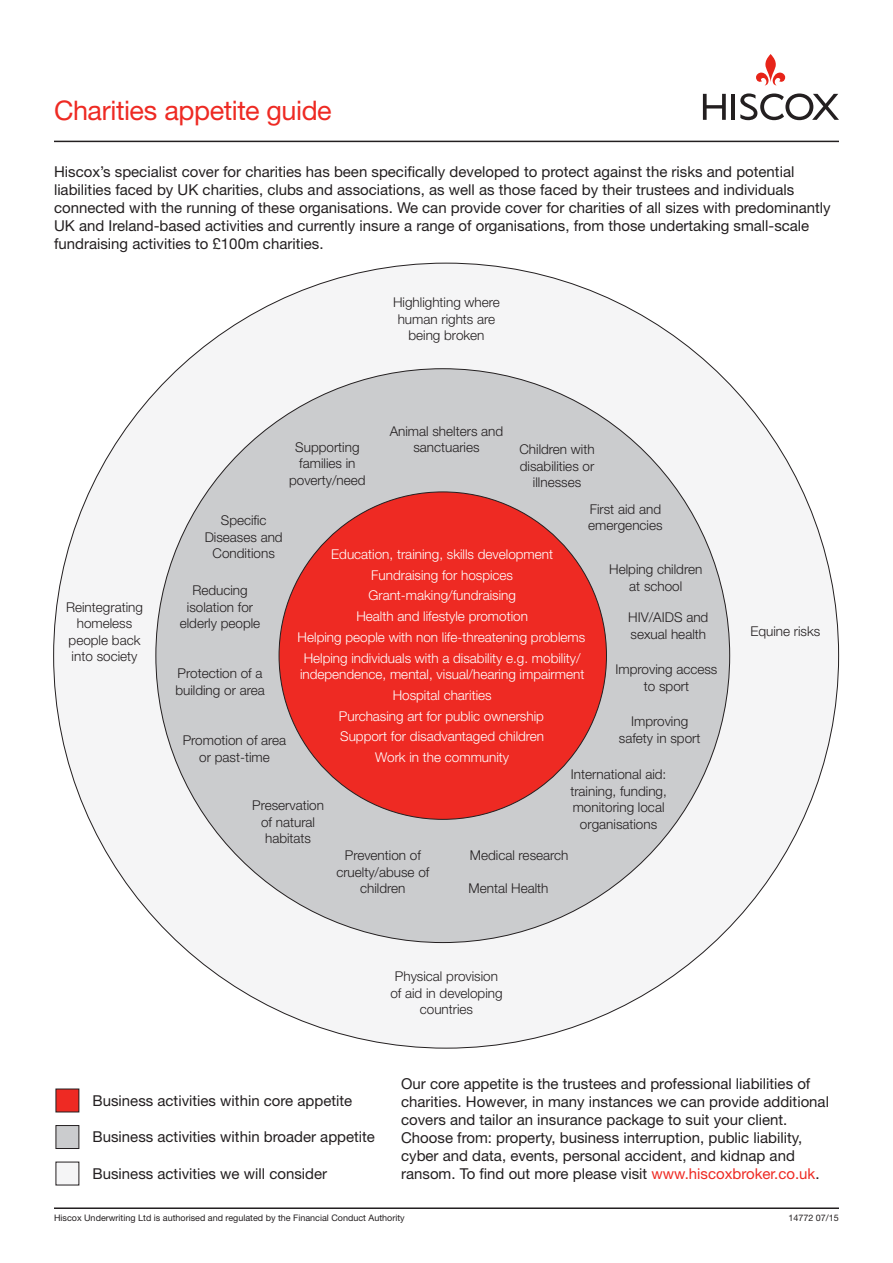
<style>
.page{position:relative;width:893px;height:1263px;background:#fff}
.page>*{position:absolute;margin:0;border:0;box-sizing:border-box;transform-origin:0 0}
.Heading{font:27px "Helvetica Neue LT Std";letter-spacing:-.015em;color:#ee2a23}
.t1{font:15px/18px "Helvetica Neue LT Std";color:#231f20}
.t2{font:300 13.5px/16.5px "Helvetica Neue LT Std";color:#231f20;text-align:center}
.t3{font:300 13.5px/16.5px "Helvetica Neue LT Std";color:#fff}
.t4{font:9px "Helvetica Neue LT Std";color:#231f20}
.s1{color:#ee2a23}
</style>
<div class="page">
<div style="left:54px;top:263px;width:785px;height:785px;background:#f5f5f6;border-radius:50%"></div>
<svg style="left:756px;top:54px;width:29px;height:31px"></svg>
<hr style="left:732px;top:94px;width:3px;height:26px;background:#231f20">
<svg style="left:703px;top:94px;width:23px;height:26px"></svg>
<svg style="left:740px;top:93px;width:99px;height:27px"></svg>
<div style="left:156px;top:369px;width:574px;height:573px;background:#cbccce;border-radius:50%"></div>
<div style="left:279px;top:492px;width:327px;height:327px;background:#ee2a23;border-radius:50%"></div>
<hr style="left:54px;top:141px;width:785px;height:1px;background:#231f20">
<hr style="left:54px;top:1207px;width:785px;height:2px;background:#231f20">
<div style="left:56px;top:1125px;width:23px;height:23px;background:#cbccce"></div>
<div style="left:56px;top:1125px;width:23px;height:24px;border:1px solid #231f20"></div>
<div style="left:56px;top:1089px;width:23px;height:23px;background:#ee2a23"></div>
<div style="left:56px;top:1162px;width:23px;height:23px;background:#f5f5f6"></div>
<p class="Heading" style="left:54px;top:94px;width:279px">Charities appetite guide</p>
<p class="t1" style="left:54px;top:163px;width:778px">Hiscox’s specialist cover for charities has been specifically developed to protect against the risks and potential liabilities faced by UK charities, clubs and associations, as well as those faced by their trustees and individuals connected with the running of these organisations. We can provide cover for charities of all sizes with predominantly UK and Ireland-based activities and currently insure a range of organisations, from those undertaking small-scale fundraising activities to £100m charities.</p>
<p class="t2" style="left:66px;top:598px;width:78px">Reintegrating homeless people back into society</p>
<p class="t2" style="left:393px;top:294px;width:108px">Highlighting where human rights are being broken</p>
<p class="t2" style="left:289px;top:439px;width:78px">Supporting families in poverty/need</p>
<p class="t2" style="left:390px;top:422px;width:115px">Animal shelters and sanctuaries</p>
<p class="t2" style="left:519px;top:441px;width:77px">Children with disabilities or illnesses</p>
<p class="t2" style="left:205px;top:512px;width:80px">Specific<br>Diseases and<br>Conditions</p>
<p class="t2" style="left:180px;top:582px;width:82px">Reducing isolation for elderly people</p>
<p class="t2" style="left:175px;top:665px;width:91px;text-align:left">Protection of a building or area</p>
<p class="t2" style="left:183px;top:732px;width:105px">Promotion of area or past-time</p>
<p class="t2" style="left:588px;top:500px;width:76px;text-align:left">First aid and emergencies</p>
<p class="t3" style="left:331px;top:545px;width:223px">Education, training, skills development</p>
<p class="t3" style="left:371px;top:566px;width:143px">Fundraising for hospices</p>
<p class="t3" style="left:368px;top:587px;width:149px">Grant-making/fundraising</p>
<p class="t3" style="left:356px;top:608px;width:173px">Health and lifestyle promotion</p>
<p class="t3" style="left:298px;top:628px;width:289px">Helping people with non life-threatening problems</p>
<p class="t3" style="left:300px;top:649px;width:286px">Helping individuals with a disability e.g. mobility/ independence, mental, visual/hearing impairment</p>
<p class="t3" style="left:393px;top:686px;width:101px">Hospital charities</p>
<p class="t3" style="left:339px;top:707px;width:207px">Purchasing art for public ownership</p>
<p class="t3" style="left:340px;top:728px;width:206px">Support for disadvantaged children</p>
<p class="t3" style="left:375px;top:749px;width:136px">Work in the community</p>
<p class="t2" style="left:609px;top:561px;width:95px">Helping children at school</p>
<p class="t2" style="left:628px;top:609px;width:82px;text-align:left">HIV/AIDS and sexual health</p>
<p class="t2" style="left:616px;top:661px;width:103px">Improving access to sport</p>
<p class="t2" style="left:619px;top:713px;width:83px">Improving safety in sport</p>
<p class="t2" style="left:252px;top:797px;width:73px">Preservation of natural habitats</p>
<p class="t2" style="left:336px;top:847px;width:95px">Prevention of cruelty/abuse of children</p>
<p class="t2" style="left:570px;top:766px;width:98px">International aid: training, funding, monitoring local organisations</p>
<p class="t2" style="left:470px;top:847px;width:100px">Medical research</p>
<p class="t2" style="left:468px;top:880px;width:82px">Mental Health</p>
<p class="t2" style="left:390px;top:968px;width:114px">Physical provision of aid in developing countries</p>
<p class="t2" style="left:750px;top:623px;width:71px">Equine risks</p>
<p class="t1" style="left:401px;top:1074px;width:429px">Our core appetite is the trustees and professional liabilities of charities. However, in many instances we can provide additional covers and tailor an insurance package to suit your client.<br>Choose from: property, business interruption, public liability, cyber and data, events, personal accident, and kidnap and ransom. To find out more please visit <span class="s1">www.hiscoxbroker.co.uk</span>.</p>
<p class="t4" style="left:54px;top:1212px;width:352px">Hiscox Underwriting Ltd is authorised and regulated by the Financial Conduct Authority</p>
<p class="t1" style="left:92px;top:1091px;width:261px">Business activities within core appetite</p>
<p class="t1" style="left:92px;top:1128px;width:284px">Business activities within broader appetite</p>
<p class="t1" style="left:92px;top:1164px;width:236px">Business activities we will consider</p>
<p class="t4" style="left:788px;top:1212px;width:52px">14772 07/15</p>
</div>
